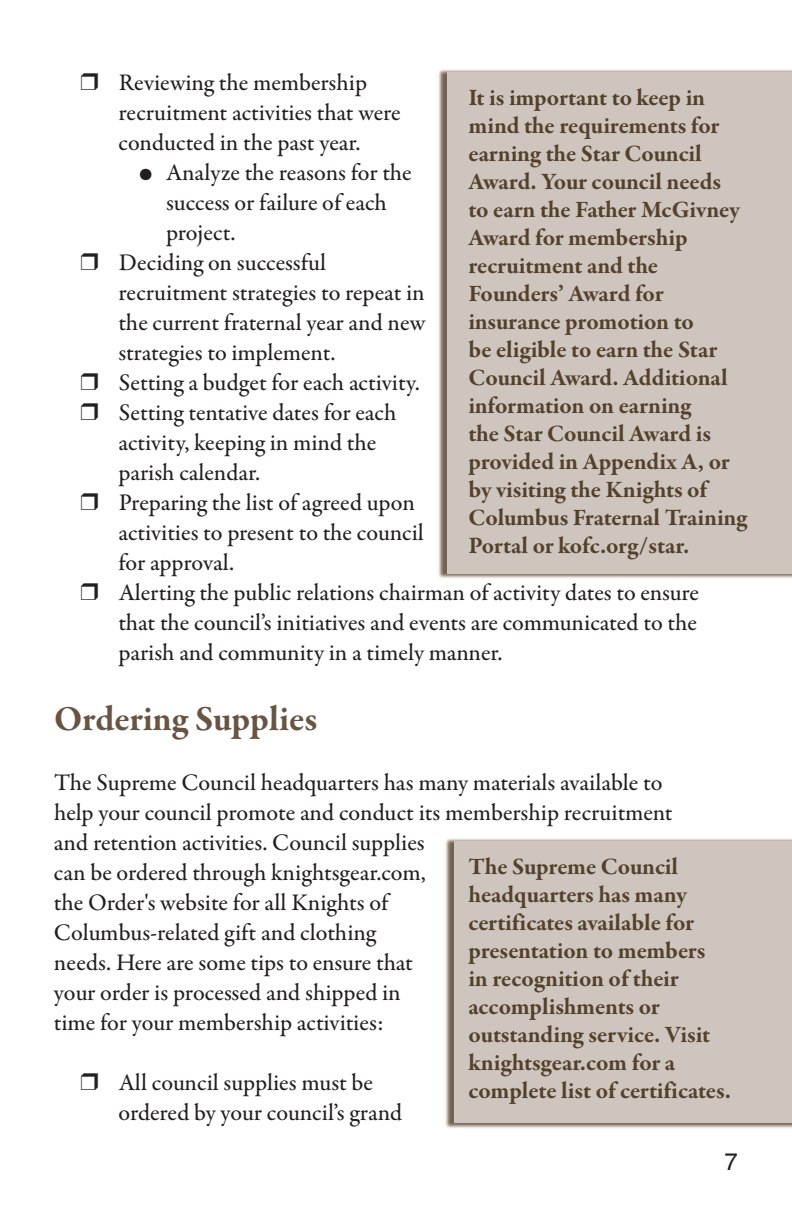
<style>
.page{position:relative;width:792px;height:1224px;background:#fff}
.page>*{position:absolute;margin:0;border:0;box-sizing:border-box;transform-origin:0 0}
.t1{font:700 36px "Garamond Premr Pro";color:#685441}
.t2{font:500 24px/30px "Garamond Premr Pro";color:#231f20}
.t3{font:700 24px/28px "Garamond Premr Pro";letter-spacing:-.005em;color:#54412c}
.t4{font:24px "Helvetica";color:#231f20}
</style>
<div class="page">
<img style="left:438px;top:69px;width:354px;height:516px">
<div style="left:447px;top:72px;width:345px;height:501px;background:#cec5be"></div>
<img style="left:445px;top:838px;width:347px;height:290px">
<div style="left:454px;top:841px;width:338px;height:281px;background:#cec5be"></div>
<p class="t2" style="left:118px;top:70px;width:284px">Reviewing the membership recruitment activities that were conducted in the past year.</p>
<p class="t2" style="left:139px;top:160px;width:274px">● Analyze the reasons for the</p>
<p class="t2" style="left:166px;top:190px;width:222px">success or failure of each</p>
<p class="t2" style="left:166px;top:220px;width:71px">project.</p>
<p class="t2" style="left:119px;top:250px;width:209px">Deciding on successful</p>
<p class="t2" style="left:118px;top:280px;width:308px">recruitment strategies to repeat in</p>
<p class="t2" style="left:118px;top:310px;width:309px">the current fraternal year and new</p>
<p class="t2" style="left:118px;top:340px;width:219px">strategies to implement.</p>
<p class="t2" style="left:119px;top:370px;width:303px">Setting a budget for each activity.</p>
<p class="t2" style="left:119px;top:400px;width:279px">Setting tentative dates for each</p>
<p class="t2" style="left:118px;top:430px;width:259px">activity, keeping in mind the</p>
<p class="t2" style="left:118px;top:460px;width:143px">parish calendar.</p>
<p class="t2" style="left:119px;top:490px;width:298px">Preparing the list of agreed upon</p>
<p class="t2" style="left:118px;top:520px;width:307px">activities to present to the council</p>
<p class="t2" style="left:118px;top:550px;width:117px">for approval.</p>
<p class="t2" style="left:119px;top:580px;width:582px">Alerting the public relations chairman of activity dates to ensure</p>
<p class="t2" style="left:118px;top:610px;width:580px">that the council’s initiatives and events are communicated to the</p>
<p class="t2" style="left:118px;top:640px;width:386px">parish and community in a timely manner.</p>
<h1 class="t1" style="left:54px;top:705px;width:265px">Ordering Supplies</h1>
<p class="t2" style="left:54px;top:770px;width:620px">The Supreme Council headquarters has many materials available to help your council promote and conduct its membership recruitment and retention activities. Council supplies<br>can be ordered through knightsgear.com,<br>the Order's website for all Knights of<br>Columbus-related gift and clothing<br>needs. Here are some tips to ensure that<br>your order is processed and shipped in<br>time for your membership activities:</p>
<p class="t2" style="left:118px;top:1070px;width:285px">All council supplies must be ordered by your council’s grand</p>
<p class="t3" style="left:468px;top:86px;width:280px">It is important to keep in mind the requirements for earning the Star Council<br>Award. Your council needs to earn the Father McGivney<br>Award for membership recruitment and the<br>Founders’ Award for insurance promotion to<br>be eligible to earn the Star<br>Council Award. Additional information on earning<br>the Star Council Award is provided in Appendix A, or by visiting the Knights of<br>Columbus Fraternal Training<br>Portal or kofc.org/star.</p>
<p class="t3" style="left:468px;top:855px;width:264px">The Supreme Council headquarters has many certificates available for presentation to members in recognition of their accomplishments or outstanding service. Visit knightsgear.com for a complete list of certificates.</p>
<p class="t4" style="left:725px;top:1148px;width:15px">7</p>
</div>
